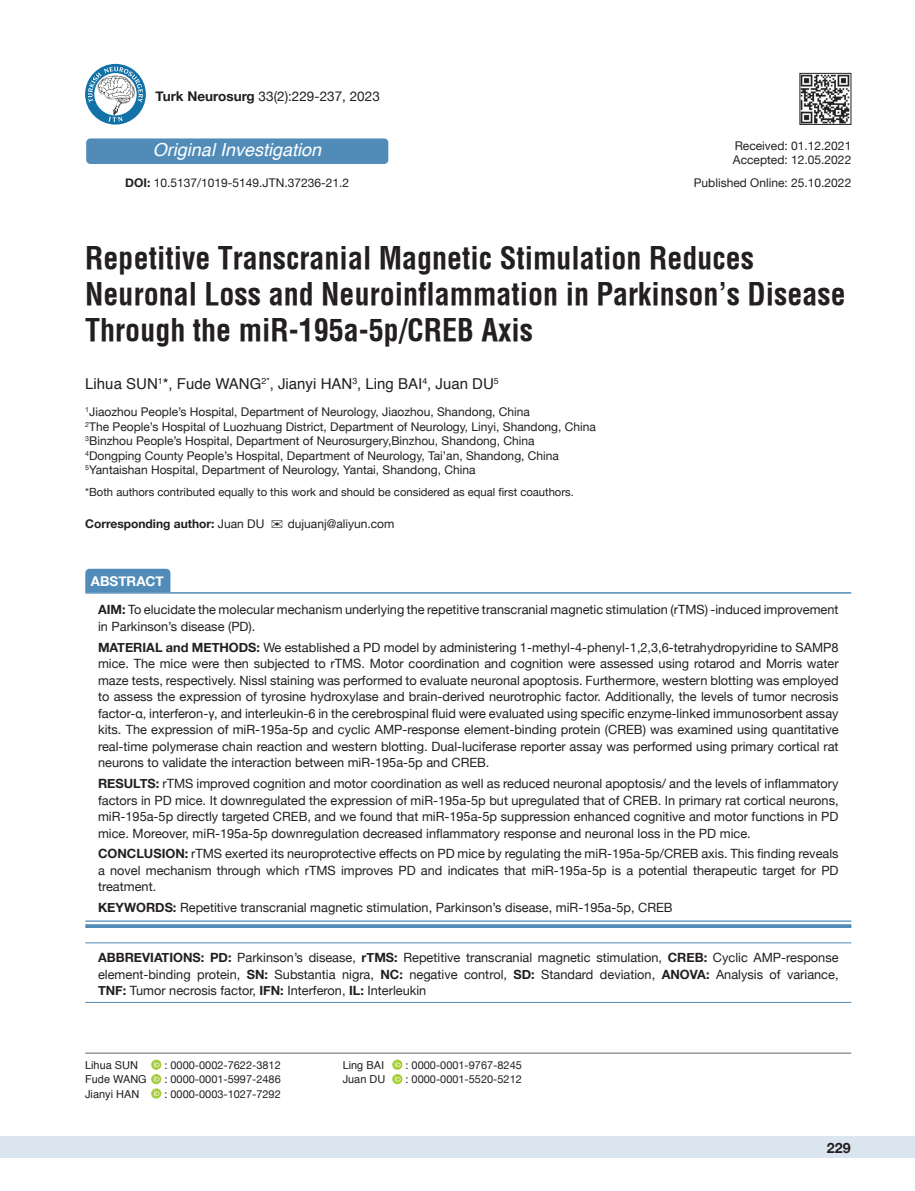
<style>
.page{position:relative;width:915px;height:1191px;background:#fff}
.page>*{position:absolute;margin:0;border:0;box-sizing:border-box;transform-origin:0 0}
.t1{font:700 30px/36px "Helvetica Condens";color:#231f20}
.t2{font:italic 18px "Helvetica";color:#fff}
.t3{font:15px "Helvetica";color:#231f20}
.t4{font:700 14.25px "Helvetica Neue";color:#231f20}
.t5{font:13.5px "Helvetica Neue";color:#231f20}
.t6{font:700 13.5px "Helvetica Neue";color:#fff}
.t7{font:12.75px/16.5px "Helvetica Neue";color:#231f20;text-align:justify}
.t8{font:12px/14.4px "Helvetica Neue";color:#231f20}
.t9{font:700 12px "Helvetica Neue";color:#231f20}
.t10{font:11.25px "Helvetica Neue";color:#231f20}
.t11{font:10.95px "Helvetica Neue";color:#231f20}
.t12{font:10.95px "Helvetica";color:#231f20}
.s1{font-weight:700}
.s2{font-weight:400}
</style>
<div class="page">
<div style="left:0;top:1136px;width:914px;height:22px;background:#dbe5f0"></div>
<hr style="left:85px;top:1052px;width:765px;height:1px;background:#636366">
<img style="left:801px;top:75px;width:47px;height:48px">
<div style="left:799px;top:73px;width:51px;height:52px;border:1px solid #231f20"></div>
<svg style="left:151px;top:1059px;width:10px;height:10px"></svg>
<svg style="left:154px;top:1061px;width:5px;height:6px"></svg>
<svg style="left:151px;top:1074px;width:10px;height:10px"></svg>
<svg style="left:154px;top:1075px;width:5px;height:6px"></svg>
<svg style="left:151px;top:1088px;width:10px;height:10px"></svg>
<svg style="left:154px;top:1090px;width:5px;height:5px"></svg>
<svg style="left:392px;top:1059px;width:10px;height:10px"></svg>
<svg style="left:395px;top:1061px;width:5px;height:6px"></svg>
<svg style="left:392px;top:1074px;width:10px;height:10px"></svg>
<svg style="left:395px;top:1075px;width:5px;height:6px"></svg>
<div style="left:85px;top:569px;width:85px;height:23px;background:#518cb9"></div>
<svg style="left:85px;top:921px;width:766px;height:1px"></svg>
<hr style="left:85px;top:592px;width:766px;height:1px;background:#518cb9">
<hr style="left:85px;top:920px;width:766px;height:1px;background:#518cb9">
<svg style="left:85px;top:924px;width:766px;height:4px;background:#5b92bd"></svg>
<hr style="left:85px;top:942px;width:766px;height:1px;background:#518cb9">
<hr style="left:85px;top:1002px;width:766px;height:1px;background:#518cb9">
<svg style="left:85px;top:64px;width:61px;height:61px"></svg>
<svg style="left:88px;top:67px;width:55px;height:55px"></svg>
<div style="left:86px;top:138px;width:302px;height:26px;background:#518cb9;border-radius:4px"></div>
<p class="t5" style="left:156px;top:86px;width:225px"><span class="s1">Turk Neurosurg</span> 33(2):229-237, 2023</p>
<h2 class="t2" style="left:153px;top:136px;width:170px">Original Investigation</h2>
<p class="t8" style="left:125px;top:177px;width:225px"><span class="s1">DOI:</span> 10.5137/1019-5149.JTN.37236-21.2</p>
<p class="t8" style="left:732px;top:139px;width:120px">Received: 01.12.2021<br>Accepted: 12.05.2022</p>
<p class="t8" style="left:693px;top:176px;width:159px">Published Online: 25.10.2022</p>
<h1 class="t1" style="left:85px;top:240px;width:761px">Repetitive Transcranial Magnetic Stimulation Reduces<br>Neuronal Loss and Neuroinflammation in Parkinson’s Disease<br>Through the miR-195a-5p/CREB Axis</h1>
<p class="t3" style="left:85px;top:372px;width:415px">Lihua SUN<sup>1</sup>*, Fude WANG<sup>2*</sup>, Jianyi HAN<sup>3</sup>, Ling BAI<sup>4</sup>, Juan DU<sup>5</sup></p>
<p class="t8" style="left:85px;top:405px;width:512px"><sup>1</sup>Jiaozhou People’s Hospital, Department of Neurology, Jiaozhou, Shandong, China<br><sup>2</sup>The People’s Hospital of Luozhuang District, Department of Neurology, Linyi, Shandong, China <sup>3</sup>Binzhou People’s Hospital, Department of Neurosurgery,Binzhou, Shandong, China<br><sup>4</sup>Dongping County People’s Hospital, Department of Neurology, Tai’an, Shandong, China <sup>5</sup>Yantaishan Hospital, Department of Neurology, Yantai, Shandong, China</p>
<p class="t10" style="left:85px;top:484px;width:490px">*Both authors contributed equally to this work and should be considered as equal first coauthors.</p>
<p class="t9" style="left:85px;top:514px;width:181px">Corresponding author: <span class="s2">Juan DU</span></p>
<p class="t8" style="left:288px;top:517px;width:108px">dujuanj@aliyun.com</p>
<p class="t6" style="left:91px;top:570px;width:75px">ABSTRACT</p>
<p class="t7" style="left:98px;top:602px;width:741px"><span class="s1">AIM:</span> To elucidate the molecular mechanism underlying the repetitive transcranial magnetic stimulation (rTMS) -induced improvement in Parkinson’s disease (PD).</p>
<p class="t7" style="left:98px;top:639px;width:741px"><span class="s1">MATERIAL and METHODS:</span> We established a PD model by administering 1-methyl-4-phenyl-1,2,3,6-tetrahydropyridine to SAMP8 mice. The mice were then subjected to rTMS. Motor coordination and cognition were assessed using rotarod and Morris water maze tests, respectively. Nissl staining was performed to evaluate neuronal apoptosis. Furthermore, western blotting was employed to assess the expression of tyrosine hydroxylase and brain-derived neurotrophic factor. Additionally, the levels of tumor necrosis factor-α, interferon-γ, and interleukin-6 in the cerebrospinal fluid were evaluated using specific enzyme-linked immunosorbent assay kits. The expression of miR-195a-5p and cyclic AMP-response element-binding protein (CREB) was examined using quantitative real-time polymerase chain reaction and western blotting. Dual-luciferase reporter assay was performed using primary cortical rat neurons to validate the interaction between miR-195a-5p and CREB.</p>
<p class="t7" style="left:98px;top:776px;width:741px"><span class="s1">RESULTS:</span> rTMS improved cognition and motor coordination as well as reduced neuronal apoptosis/ and the levels of inflammatory factors in PD mice. It downregulated the expression of miR-195a-5p but upregulated that of CREB. In primary rat cortical neurons, miR-195a-5p directly targeted CREB, and we found that miR-195a-5p suppression enhanced cognitive and motor functions in PD mice. Moreover, miR-195a-5p downregulation decreased inflammatory response and neuronal loss in the PD mice.</p>
<p class="t7" style="left:98px;top:846px;width:741px"><span class="s1">CONCLUSION:</span> rTMS exerted its neuroprotective effects on PD mice by regulating the miR-195a-5p/CREB axis. This finding reveals a novel mechanism through which rTMS improves PD and indicates that miR-195a-5p is a potential therapeutic target for PD treatment.</p>
<p class="t7" style="left:98px;top:900px;width:576px"><span class="s1">KEYWORDS:</span> Repetitive transcranial magnetic stimulation, Parkinson’s disease, miR-195a-5p, CREB</p>
<p class="t7" style="left:98px;top:950px;width:741px"><span class="s1">ABBREVIATIONS: PD:</span> Parkinson’s disease, <span class="s1">rTMS:</span> Repetitive transcranial magnetic stimulation, <span class="s1">CREB:</span> Cyclic AMP-response element-binding protein, <span class="s1">SN:</span> Substantia nigra, <span class="s1">NC:</span> negative control, <span class="s1">SD:</span> Standard deviation, <span class="s1">ANOVA:</span> Analysis of variance, <span class="s1">TNF:</span> Tumor necrosis factor, <span class="s1">IFN:</span> Interferon, <span class="s1">IL:</span> Interleukin</p>
<p class="t12" style="left:85px;top:1056px;width:54px">Lihua SUN</p>
<p class="t11" style="left:164px;top:1057px;width:118px">: 0000-0002-7622-3812</p>
<p class="t12" style="left:85px;top:1071px;width:63px">Fude WANG</p>
<p class="t11" style="left:164px;top:1071px;width:118px">: 0000-0001-5997-2486</p>
<p class="t12" style="left:85px;top:1085px;width:56px">Jianyi HAN</p>
<p class="t11" style="left:164px;top:1086px;width:118px">: 0000-0003-1027-7292</p>
<p class="t12" style="left:342px;top:1056px;width:43px">Ling BAI</p>
<p class="t11" style="left:405px;top:1057px;width:118px">: 0000-0001-9767-8245</p>
<p class="t12" style="left:342px;top:1071px;width:44px">Juan DU</p>
<p class="t11" style="left:405px;top:1071px;width:118px">: 0000-0001-5520-5212</p>
<p class="t4" style="left:826px;top:1137px;width:25px">229</p>
</div>
